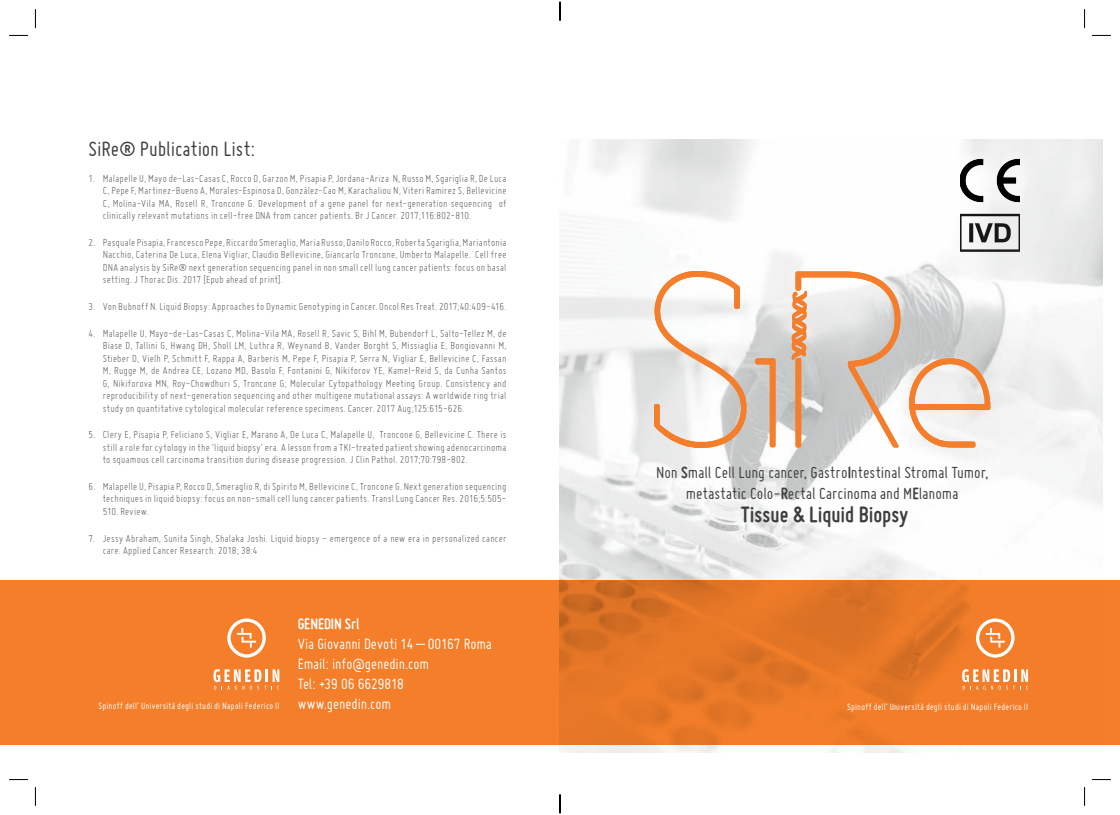
<style>
.page{position:relative;width:1120px;height:815px;background:#fff}
.page>*{position:absolute;margin:0;border:0;box-sizing:border-box;transform-origin:0 0}
.testo_copy{font:700 23.75px "Miso";letter-spacing:-.005em;color:#3e3e3f}
.titoli{font:22.5px "Miso";color:#3e3e3f}
.testo_copy-2{font:17.5px "Miso";color:#3e3e3f}
.titoli-2{font:16.25px "Miso";color:#fff}
.titoli-3{font:700 16.25px "Miso";color:#fff}
.t1{font:300 11.25px/12.5px "Miso";letter-spacing:.015em;color:#3e3e3f;text-align:justify}
.titoli-4{font:10px "Miso";letter-spacing:.02em;color:#fff}
.s1{font-weight:700}
</style>
<div class="page">
<img style="left:560px;top:140px;width:542px;height:613px">
<svg style="left:0;top:581px;width:1120px;height:164px;background:#ee7b27"></svg>
<svg style="left:653px;top:270px;width:94px;height:179px"></svg>
<svg style="left:908px;top:358px;width:83px;height:90px"></svg>
<svg style="left:754px;top:358px;width:22px;height:90px;background:#d7b298"></svg>
<svg style="left:790px;top:271px;width:111px;height:177px"></svg>
<svg style="left:213px;top:669px;width:66px;height:21px"></svg>
<svg style="left:227px;top:618px;width:39px;height:40px"></svg>
<svg style="left:962px;top:669px;width:66px;height:21px"></svg>
<svg style="left:976px;top:618px;width:38px;height:40px"></svg>
<img style="left:960px;top:213px;width:60px;height:43px">
<img style="left:960px;top:153px;width:60px;height:60px">
<svg style="left:9px;top:35px;width:19px;height:1px"></svg>
<svg style="left:1092px;top:35px;width:19px;height:1px"></svg>
<svg style="left:9px;top:779px;width:19px;height:1px"></svg>
<svg style="left:1092px;top:779px;width:19px;height:1px"></svg>
<svg style="left:35px;top:9px;width:1px;height:19px"></svg>
<svg style="left:35px;top:787px;width:1px;height:19px"></svg>
<svg style="left:1084px;top:9px;width:1px;height:19px"></svg>
<svg style="left:1084px;top:787px;width:1px;height:19px"></svg>
<svg style="left:559px;top:2px;width:2px;height:18px"></svg>
<svg style="left:559px;top:795px;width:2px;height:18px"></svg>
<p class="titoli" style="left:89px;top:136px;width:168px">SiRe® Publication List:</p>
<p class="t1" style="left:103px;top:172px;width:405px;text-indent:-14px">1. Malapelle U, Mayode-Las-CasasC, Rocco D, Garzon M, Pisapia P,Jordana-Ariza N, Russo M,Sgariglia R, DeLuca C, PepeF, Martinez-Bueno A, Morales-Espinosa D, González-Cao M, Karachaliou N, Viteri RamirezS, Bellevicine C, Molina-Vila MA, Rosell R, Troncone G. Development of a gene panel for next-generation sequencing of clinically relevant mutations in cell-free DNA from cancer patients. Br J Cancer. 2017;116:802-810.</p>
<p class="t1" style="left:103px;top:236px;width:405px;text-indent:-14px">2. PasqualePisapia,FrancescoPepe,RiccardoSmeraglio,MariaRusso,DaniloRocco,RobertaSgariglia,Mariantonia Nacchio, Caterina De Luca, Elena Vigliar, Claudio Bellevicine, Giancarlo Troncone, Umberto Malapelle. Cell free DNA analysis by SiRe® next generation sequencing panel in non small cell lung cancer patients: focus on basal setting. J Thorac Dis. 2017 [Epub ahead of print].</p>
<p class="t1" style="left:89px;top:300px;width:419px">3. Von Bubnoff N.Liquid Biopsy: Approachesto Dynamic GenotypinginCancer. Oncol ResTreat. 2017;40:409-416.</p>
<p class="t1" style="left:103px;top:327px;width:405px;text-indent:-14px">4. Malapelle U, Mayo-de-Las-Casas C, Molina-Vila MA, Rosell R, Savic S, Bihl M, Bubendorf L, Salto-Tellez M, de Biase D, Tallini G, Hwang DH, Sholl LM, Luthra R, Weynand B, Vander Borght S, Missiaglia E, Bongiovanni M, Stieber D, Vielh P, Schmitt F, Rappa A, Barberis M, Pepe F, Pisapia P, Serra N, Vigliar E, Bellevicine C, Fassan M, Rugge M, de Andrea CE, Lozano MD, Basolo F, Fontanini G, Nikiforov YE, Kamel-Reid S, da Cunha Santos G, Nikiforova MN, Roy-Chowdhuri S, Troncone G; Molecular Cytopathology Meeting Group. Consistency and reproducibility of next-generation sequencing and other multigene mutational assays: A worldwide ring trial study on quantitative cytological molecular reference specimens. Cancer. 2017 Aug;125:615-626.</p>
<p class="t1" style="left:103px;top:428px;width:405px;text-indent:-14px">5. Clery E, Pisapia P, Feliciano S, Vigliar E, Marano A, De Luca C, Malapelle U, Troncone G, Bellevicine C. There is stillarolefor cytologyinthe‘liquidbiopsy’era. A lessonfrom aTKI-treatedpatient showingadenocarcinoma to squamous cell carcinoma transition during disease progression. J Clin Pathol. 2017;70:798-802.</p>
<p class="t1" style="left:103px;top:480px;width:405px;text-indent:-14px">6. Malapelle U, Pisapia P, Rocco D,Smeraglio R,diSpirito M, BellevicineC,Troncone G. Nextgenerationsequencing techniques in liquid biopsy: focus on non-small cell lung cancer patients. Transl Lung Cancer Res. 2016;5:505- 510. Review.</p>
<p class="t1" style="left:103px;top:532px;width:405px;text-indent:-14px">7. Jessy Abraham, Sunita Singh, Shalaka Joshi. Liquid biopsy - emergence of a new era in personalized cancer care. Applied Cancer Research. 2018; 38:4</p>
<p class="testo_copy-2" style="left:656px;top:462px;width:334px">Non <span class="s1">S</span>mall Cell Lung cancer, Gastro<span class="s1">I</span>ntestinal Stromal Tumor,</p>
<p class="testo_copy-2" style="left:686px;top:483px;width:274px">metastatic Colo-<span class="s1">R</span>ectal Carcinoma and M<span class="s1">E</span>lanoma</p>
<p class="testo_copy" style="left:740px;top:501px;width:169px">Tissue &amp; Liquid Biopsy</p>
<p class="titoli-3" style="left:298px;top:615px;width:63px">GENEDIN Srl</p>
<p class="titoli-2" style="left:298px;top:635px;width:196px">Via Giovanni Devoti 14 – 00167 Roma</p>
<p class="titoli-2" style="left:298px;top:655px;width:133px">Email: info@genedin.com</p>
<p class="titoli-2" style="left:298px;top:675px;width:108px">Tel: +39 06 6629818</p>
<p class="titoli-2" style="left:298px;top:695px;width:95px">www.genedin.com</p>
<p class="titoli-4" style="left:98px;top:700px;width:182px">Spinoff dell’ Università degli studi di Napoli Federico II</p>
<p class="titoli-4" style="left:847px;top:702px;width:182px">Spinoff dell’ Università degli studi di Napoli Federico II</p>
</div>
